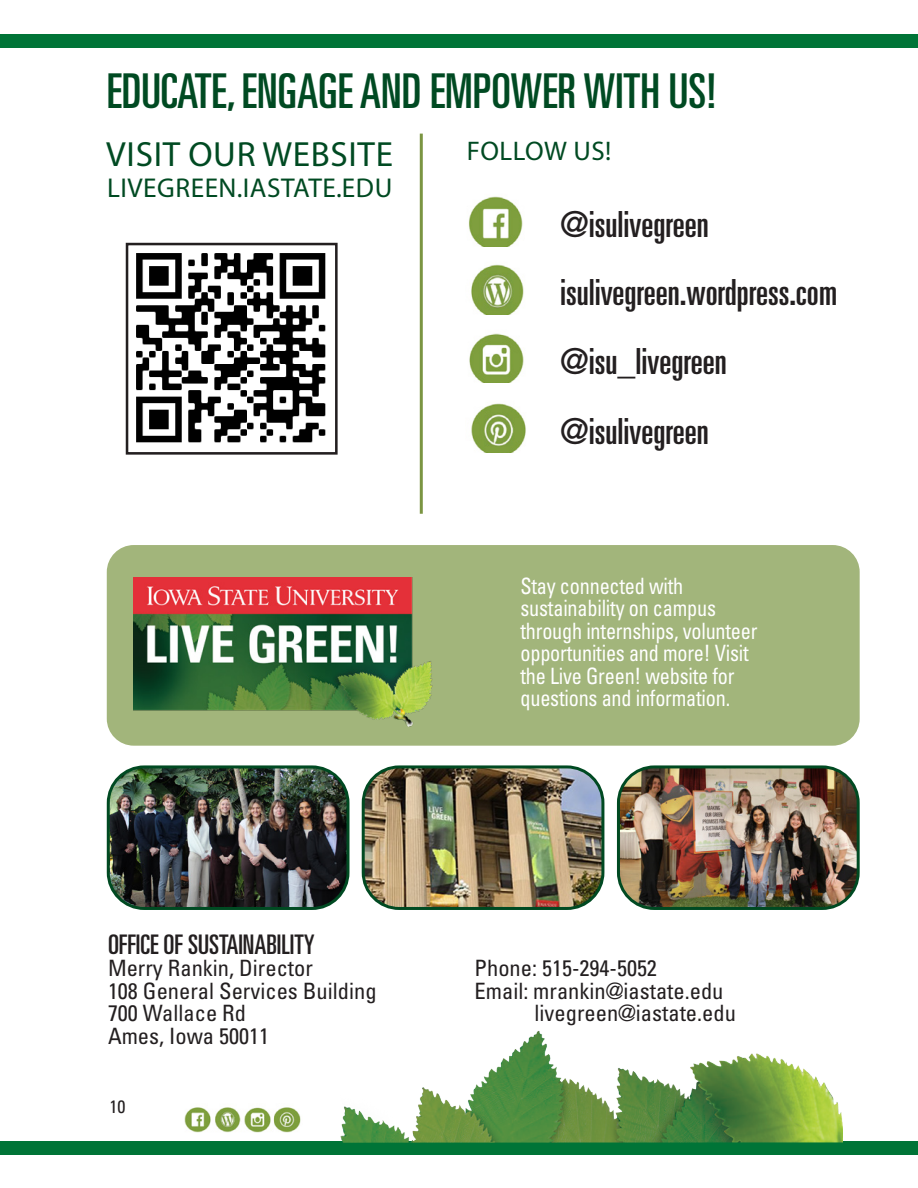
<style>
.page{position:relative;width:918px;height:1188px;background:#fff}
.page>*{position:absolute;margin:0;border:0;box-sizing:border-box;transform-origin:0 0}
.t1{font:ultra-condensed 48px "Univers LT Std";color:#004a22}
.Social_Media{font:ultra-condensed 36px "Univers LT Std";color:#231f20}
.Connect{font:35.1px "Myriad Pro";letter-spacing:.02em;color:#004a22}
.Connect-2{font:27.3px "Myriad Pro";letter-spacing:.02em;color:#004a22}
.t2{font:ultra-condensed 27px "Univers LT Std";color:#231f20}
.Connect-3{font:27px "Myriad Pro";letter-spacing:.02em;color:#004a22}
.Body__White__7_5{font:condensed 22.5px/22.5px "Univers LT Std";letter-spacing:-.01em;color:#fff;scale:.9 1}
.t3{font:condensed 22.5px "Univers LT Std";color:#231f20}
.t4{font:condensed 18px "Univers LT Std";color:#231f20}
</style>
<div class="page">
<img style="left:184px;top:1107px;width:90px;height:26px">
<img style="left:274px;top:1107px;width:27px;height:26px">
<div style="left:0;top:1142px;width:917px;height:13px;background:#007437"></div>
<img style="left:318px;top:1030px;width:524px;height:113px">
<div style="left:0;top:35px;width:918px;height:13px;background:#007437"></div>
<div style="left:107px;top:545px;width:753px;height:201px;background:#a2b57b;border-radius:27px"></div>
<img style="left:108px;top:769px;width:240px;height:138px">
<div style="left:107px;top:765px;width:242px;height:145px;border:3px solid #004a22;border-radius:36px"></div>
<img style="left:363px;top:769px;width:240px;height:138px">
<div style="left:362px;top:765px;width:242px;height:145px;border:3px solid #004a22;border-radius:36px"></div>
<img style="left:618px;top:769px;width:238px;height:137px">
<div style="left:617px;top:765px;width:243px;height:145px;border:3px solid #004a22;border-radius:36px"></div>
<img style="left:133px;top:577px;width:300px;height:150px">
<img style="left:468px;top:196px;width:55px;height:50px">
<img style="left:471px;top:264px;width:53px;height:50px">
<img style="left:469px;top:333px;width:55px;height:49px">
<img style="left:471px;top:403px;width:55px;height:50px">
<hr style="left:420px;top:134px;width:3px;height:380px;background:#7b9542">
<img style="left:136px;top:253px;width:190px;height:190px">
<div style="left:126px;top:243px;width:212px;height:212px;border:3px solid #231f20"></div>
<p class="t1" style="left:107px;top:64px;width:612px">EDUCATE, ENGAGE AND EMPOWER WITH US!</p>
<p class="Connect" style="left:106px;top:132px;width:288px">VISIT OUR WEBSITE</p>
<p class="Connect-2" style="left:107px;top:171px;width:287px">LIVEGREEN.IASTATE.EDU</p>
<p class="Connect-3" style="left:467px;top:134px;width:146px">FOLLOW US!</p>
<p class="Social_Media" style="left:560px;top:204px;width:150px">@isulivegreen</p>
<p class="Social_Media" style="left:560px;top:272px;width:279px">isulivegreen.wordpress.com</p>
<p class="Social_Media" style="left:560px;top:340px;width:168px">@isu_livegreen</p>
<p class="Social_Media" style="left:560px;top:411px;width:150px">@isulivegreen</p>
<p class="Body__White__7_5" style="left:520px;top:574px;width:265px">Stay connected with sustainability on campus through internships, volunteer opportunities and more! Visit the Live Green! website for questions and information.</p>
<p class="t2" style="left:108px;top:929px;width:208px">OFFICE OF SUSTAINABILITY</p>
<p class="t3" style="left:108px;top:954px;width:206px">Merry Rankin, Director</p>
<p class="t3" style="left:108px;top:976px;width:270px">108 General Services Building</p>
<p class="t3" style="left:108px;top:999px;width:140px">700 Wallace Rd</p>
<p class="t3" style="left:108px;top:1021px;width:163px">Ames, Iowa 50011</p>
<p class="t4" style="left:109px;top:1096px;width:17px">10</p>
<p class="t3" style="left:475px;top:954px;width:184px">Phone: 515-294-5052</p>
<p class="t3" style="left:475px;top:976px;width:250px">Email: mrankin@iastate.edu</p>
<p class="t3" style="left:535px;top:999px;width:203px">livegreen@iastate.edu</p>
</div>
